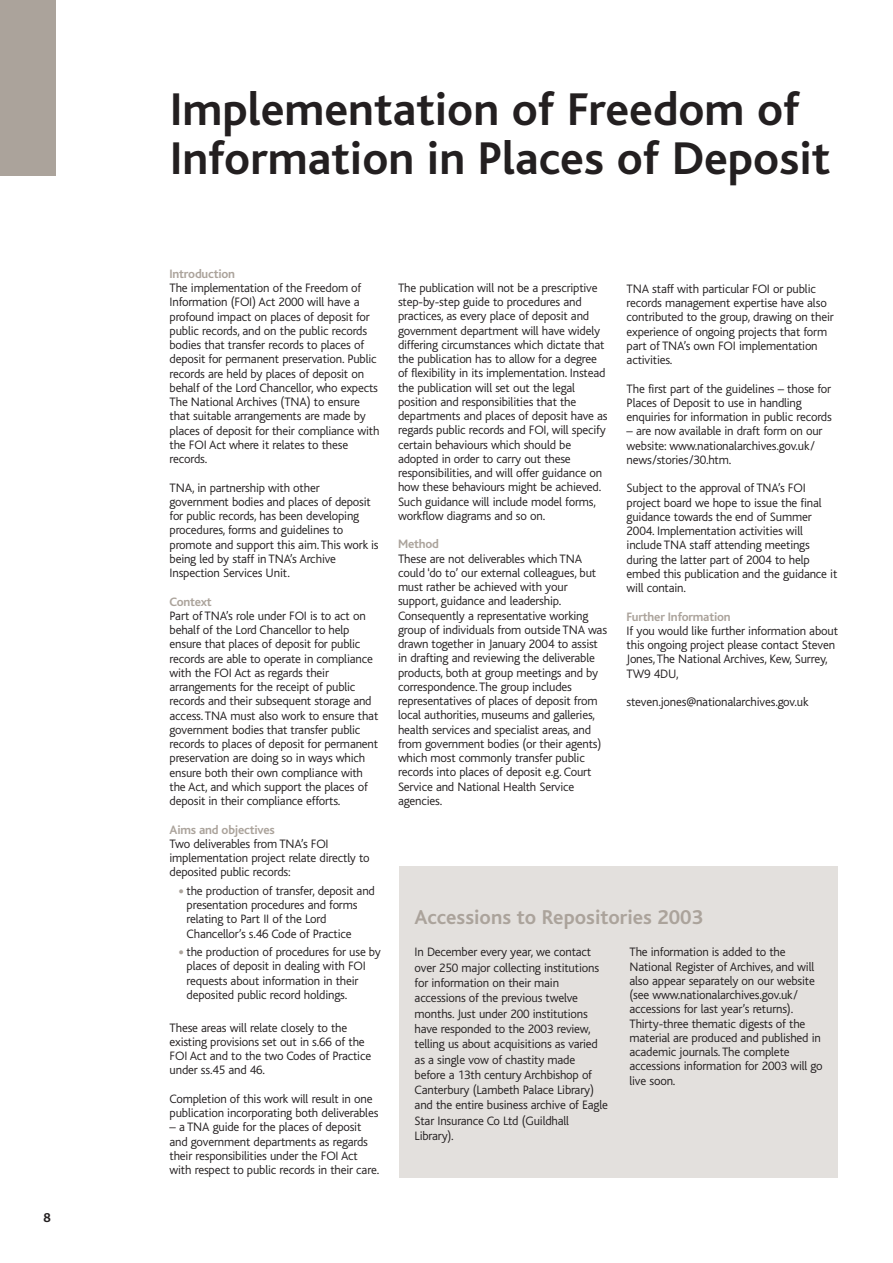
<style>
.page{position:relative;width:893px;height:1263px;background:#fff}
.page>*{position:absolute;margin:0;border:0;box-sizing:border-box;transform-origin:0 0}
.t1{font:700 48px/49.5px "Bliss";color:#231f20}
.t2{font:700 21px "Bliss";color:#aba39b}
.t3{font:700 13.5px "Bliss";color:#231f20}
.t4{font:300 12.75px/14.2px "Bliss";letter-spacing:-.015em;color:#231f20}
.t5{font:700 12.75px "Bliss";letter-spacing:-.015em;color:#aba39b}
.s1{font-size:21px;color:#aba39b}
</style>
<div class="page">
<div style="left:0;top:0;width:55px;height:175px;background:#aba39b"></div>
<div style="left:399px;top:866px;width:439px;height:312px;background:#e3e0dd"></div>
<p class="t3" style="left:43px;top:1212px;width:9px">8</p>
<h1 class="t1" style="left:170px;top:88px;width:661px">Implementation of Freedom of<br>Information in Places of Deposit</h1>
<p class="t5" style="left:169px;top:269px;width:67px">Introduction</p>
<p class="t4" style="left:169px;top:282px;width:211px">The implementation of the Freedom of Information (FOI) Act 2000 will have a profound impact on places of deposit for public records, and on the public records bodies that transfer records to places of deposit for permanent preservation. Public records are held by places of deposit on behalf of the Lord Chancellor, who expects The National Archives (TNA) to ensure that suitable arrangements are made by places of deposit for their compliance with the FOI Act where it relates to these records.</p>
<p class="t4" style="left:169px;top:481px;width:211px">TNA, in partnership with other government bodies and places of deposit for public records, has been developing procedures, forms and guidelines to promote and support this aim.This work is being led by staff in TNA’s Archive Inspection Services Unit.</p>
<p class="t5" style="left:169px;top:596px;width:44px">Context</p>
<p class="t4" style="left:169px;top:610px;width:210px">Part of TNA’s role under FOI is to act on behalf of the Lord Chancellor to help ensure that places of deposit for public records are able to operate in compliance with the FOI Act as regards their arrangements for the receipt of public records and their subsequent storage and access.TNA must also work to ensure that government bodies that transfer public records to places of deposit for permanent preservation are doing so in ways which ensure both their own compliance with the Act, and which support the places of deposit in their compliance efforts.</p>
<p class="t5" style="left:169px;top:824px;width:107px">Aims and objectives</p>
<p class="t4" style="left:169px;top:838px;width:202px">Two deliverables from TNA’s FOI implementation project relate directly to deposited public records:</p>
<p class="t4" style="left:186px;top:885px;width:190px;text-indent:-9px"><span class="s1">•</span> the production of transfer, deposit and presentation procedures and forms relating to Part II of the Lord Chancellor’s s.46 Code of Practice</p>
<p class="t4" style="left:186px;top:946px;width:196px;text-indent:-9px"><span class="s1">•</span> the production of procedures for use by places of deposit in dealing with FOI requests about information in their deposited public record holdings.</p>
<p class="t4" style="left:169px;top:1021px;width:203px">These areas will relate closely to the existing provisions set out in s.66 of the FOI Act and to the two Codes of Practice under ss.45 and 46.</p>
<p class="t4" style="left:169px;top:1093px;width:210px">Completion of this work will result in one publication incorporating both deliverables</p>
<p class="t4" style="left:169px;top:1121px;width:211px">– a TNA guide for the places of deposit and government departments as regards their responsibilities under the FOI Act with respect to public records in their care.</p>
<p class="t4" style="left:398px;top:282px;width:211px">The publication will not be a prescriptive step-by-step guide to procedures and practices, as every place of deposit and government department will have widely differing circumstances which dictate that the publication has to allow for a degree of flexibility in its implementation. Instead the publication will set out the legal position and responsibilities that the departments and places of deposit have as regards public records and FOI, will specify certain behaviours which should be adopted in order to carry out these responsibilities, and will offer guidance on how these behaviours might be achieved.<br>Such guidance will include model forms, workflow diagrams and so on.</p>
<p class="t5" style="left:398px;top:539px;width:42px">Method</p>
<p class="t4" style="left:398px;top:552px;width:210px">These are not deliverables which TNA could ‘do to’ our external colleagues, but must rather be achieved with your support, guidance and leadership.<br>Consequently a representative working group of individuals from outside TNA was drawn together in January 2004 to assist in drafting and reviewing the deliverable products, both at group meetings and by correspondence.The group includes representatives of places of deposit from local authorities, museums and galleries, health services and specialist areas, and from government bodies (or their agents) which most commonly transfer public records into places of deposit e.g. Court Service and National Health Service agencies.</p>
<p class="t4" style="left:626px;top:283px;width:209px">TNA staff with particular FOI or public records management expertise have also contributed to the group, drawing on their experience of ongoing projects that form part of TNA’s own FOI implementation activities.</p>
<p class="t4" style="left:626px;top:383px;width:207px">The first part of the guidelines – those for<br>Places of Deposit to use in handling enquiries for information in public records</p>
<p class="t4" style="left:626px;top:425px;width:197px">– are now available in draft form on our website: www.nationalarchives.gov.uk/ news/stories/30.htm.</p>
<p class="t4" style="left:626px;top:482px;width:212px">Subject to the approval of TNA’s FOI project board we hope to issue the final guidance towards the end of Summer 2004. Implementation activities will include TNA staff attending meetings during the latter part of 2004 to help embed this publication and the guidance it will contain.</p>
<p class="t5" style="left:626px;top:612px;width:106px">Further Information</p>
<p class="t4" style="left:626px;top:625px;width:213px">If you would like further information about this ongoing project please contact Steven Jones,The National Archives, Kew, Surrey, TW9 4DU,</p>
<p class="t4" style="left:626px;top:696px;width:183px">steven.jones@nationalarchives.gov.uk</p>
<h2 class="t2" style="left:414px;top:909px;width:290px">Accessions to Repositories 2003</h2>
<p class="t4" style="left:414px;top:946px;width:195px;line-height:15.3px">In December every year, we contact over 250 major collecting institutions for information on their main accessions of the previous twelve months. Just under 200 institutions have responded to the 2003 review, telling us about acquisitions as varied as a single vow of chastity made before a 13th century Archbishop of Canterbury (Lambeth Palace Library) and the entire business archive of Eagle Star Insurance Co Ltd (Guildhall Library).</p>
<p class="t4" style="left:629px;top:946px;width:195px">The information is added to the National Register of Archives, and will also appear separately on our website (see www.nationalarchives.gov.uk/ accessions for last year’s returns).<br>Thirty-three thematic digests of the material are produced and published in academic journals.The complete accessions information for 2003 will go live soon.</p>
</div>
